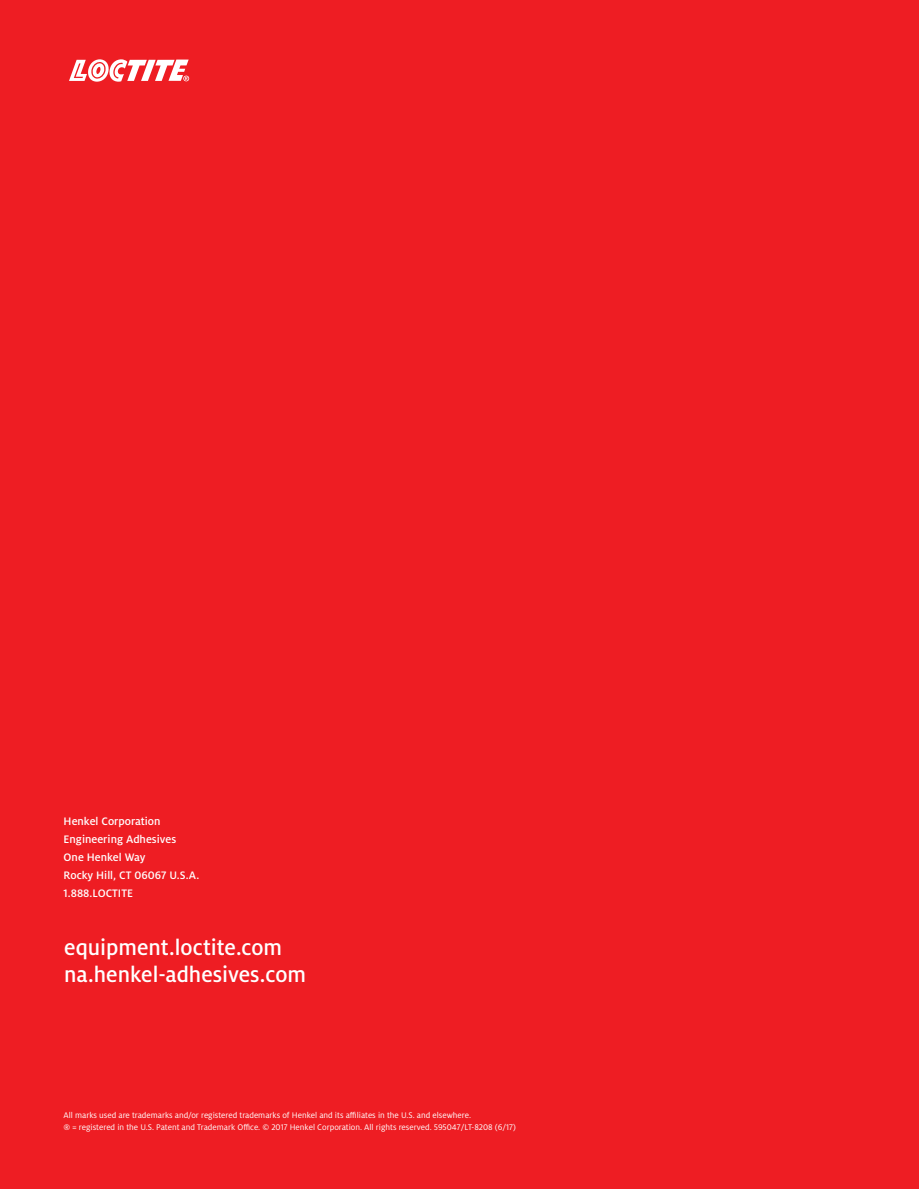
<style>
.page{position:relative;width:919px;height:1189px;background:#ee1d23}
.page>*{position:absolute;margin:0;border:0;box-sizing:border-box;transform-origin:0 0}
.t1{font:500 24px/27px "Henkel Milo";color:#fff}
.t2{font:500 12px/18px "Henkel Milo";color:#fff}
.t3{font:9px/12px "Henkel Milo";color:#fff}
</style>
<div class="page">
<svg style="left:69px;top:59px;width:120px;height:23px"></svg>
<h2 class="t2" style="left:64px;top:812px;width:137px">Henkel Corporation<br>Engineering Adhesives<br>One Henkel Way<br>Rocky Hill, CT 06067 U.S.A.<br>1.888.LOCTITE</h2>
<h1 class="t1" style="left:64px;top:933px;width:243px">equipment.loctite.com na.henkel-adhesives.com</h1>
<p class="t3" style="left:64px;top:1109px;width:454px">All marks used are trademarks and/or registered trademarks of Henkel and its affiliates in the U.S. and elsewhere.<br>® = registered in the U.S. Patent and Trademark Office. © 2017 Henkel Corporation. All rights reserved. 595047/LT-8208 (6/17)</p>
</div>
